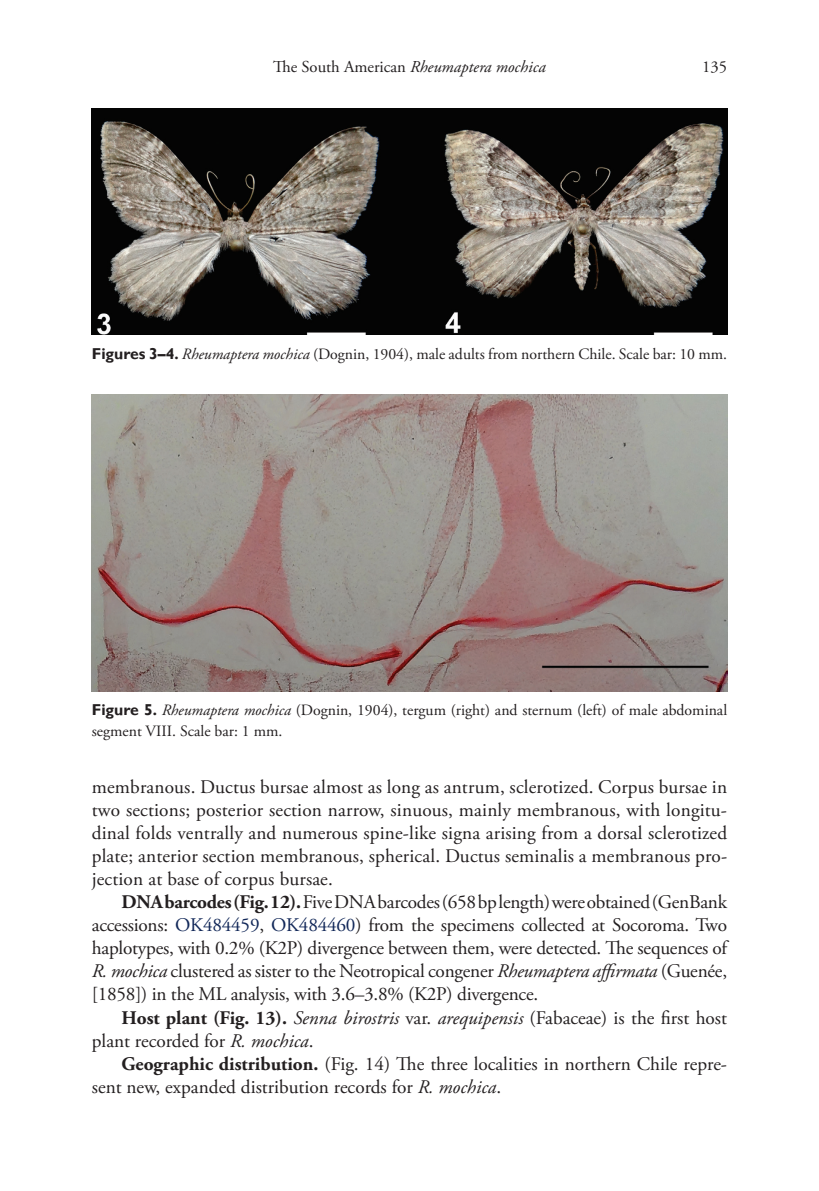
<style>
.page{position:relative;width:819px;height:1191px;background:#fff}
.page>*{position:absolute;margin:0;border:0;box-sizing:border-box;transform-origin:0 0}
.t1{font:19.25px/23.1px "Adobe Garamond Pro";color:#231f20;text-align:justify}
.t2{font:italic 16.62px "Adobe Garamond Pro";color:#231f20}
.t3{font:16.62px "Adobe Garamond Pro";color:#231f20}
.t4{font:15.75px/21px "Adobe Garamond Pro";color:#231f20}
.s1{font-style:normal}
.s2{font-family:"Gill Sans";font-weight:700}
.s3{font-style:italic}
.s4{font-weight:700}
.s5{color:#122859}
</style>
<div class="page">
<img style="left:92px;top:108px;width:635px;height:227px">
<img style="left:92px;top:395px;width:635px;height:296px">
<p class="t2" style="left:273px;top:56px;width:274px"><span class="s1">The South American</span> Rheumaptera mochica</p>
<p class="t3" style="left:702px;top:56px;width:26px">135</p>
<p class="t4" style="left:92px;top:343px;width:636px"><span class="s2">Figures 3–4.</span> <span class="s3">Rheumaptera mochica</span> (Dognin, 1904), male adults from northern Chile. Scale bar: 10 mm.</p>
<p class="t4" style="left:92px;top:700px;width:637px"><span class="s2">Figure 5.</span> <span class="s3">Rheumaptera mochica</span> (Dognin, 1904), tergum (right) and sternum (left) of male abdominal segment VIII. Scale bar: 1 mm.</p>
<p class="t1" style="left:92px;top:775px;width:636px">membranous. Ductus bursae almost as long as antrum, sclerotized. Corpus bursae in two sections; posterior section narrow, sinuous, mainly membranous, with longitu&shy;dinal folds ventrally and numerous spine-like signa arising from a dorsal sclerotized plate; anterior section membranous, spherical. Ductus seminalis a membranous pro&shy;jection at base of corpus bursae.</p>
<p class="t1" style="left:92px;top:891px;width:637px;text-indent:30px"><span class="s4">DNA barcodes (Fig. 12).</span> Five DNA barcodes (658 bp length) were obtained (GenBank accessions: <span class="s5">OK484459</span>, <span class="s5">OK484460</span>) from the specimens collected at Socoroma. Two haplotypes, with 0.2% (K2P) divergence between them, were detected. The sequences of <span class="s3">R. mochica</span> clustered as sister to the Neotropical congener <span class="s3">Rheumaptera affirmata</span> (Guenée, [1858]) in the ML analysis, with 3.6–3.8% (K2P) divergence.</p>
<p class="t1" style="left:92px;top:1006px;width:636px;text-indent:30px"><span class="s4">Host plant (Fig. 13).</span> <span class="s3">Senna birostris</span> var. <span class="s3">arequipensis</span> (Fabaceae) is the first host plant recorded for <span class="s3">R. mochica</span>.</p>
<p class="t1" style="left:92px;top:1052px;width:636px;text-indent:30px"><span class="s4">Geographic distribution.</span> (Fig. 14) The three localities in northern Chile repre&shy;sent new, expanded distribution records for <span class="s3">R. mochica</span>.</p>
</div>
